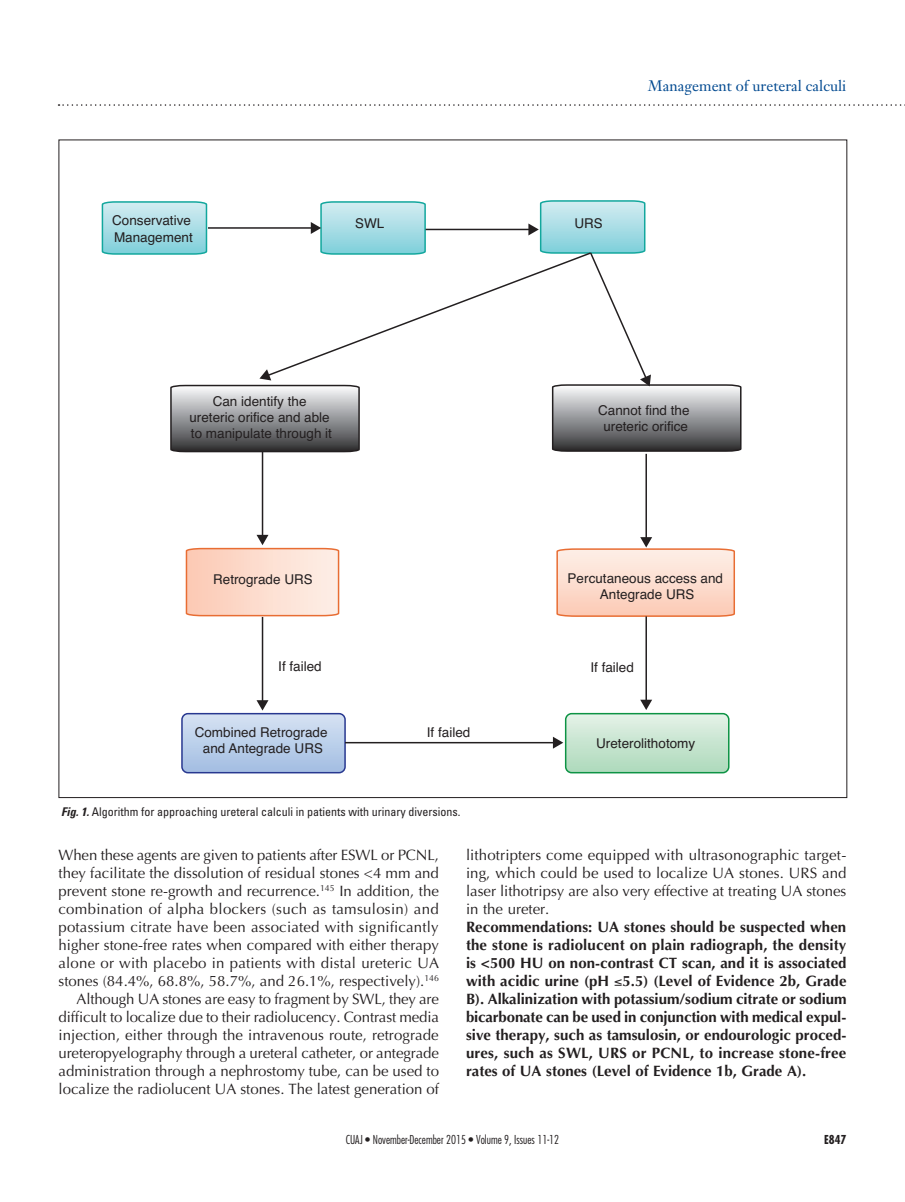
<style>
.page{position:relative;width:905px;height:1202px;background:#fff}
.page>*{position:absolute;margin:0;border:0;box-sizing:border-box;transform-origin:0 0}
.t1{font:15px/18px "Optima";color:#231f20;text-align:right}
.t2{font:700 15px/18px "Optima";color:#231f20;text-align:justify}
.t3{font:15px "Janson Text";color:#014990}
.t4{font:13.5px/16.2px "Helvetica";color:#231f20;text-align:center}
.t5{font:condensed 12px "Univers";color:#231f20}
.t6{font:300 condensed 12px "Futura";color:#231f20}
.t7{font:700 condensed 12px "Futura";color:#231f20}
.s1{font-weight:700;font-style:italic}
</style>
<div class="page">
<svg style="left:58px;top:104px;width:847px;height:2px"></svg>
<div style="left:565px;top:713px;width:164px;height:60px;border:2px solid #0d9344;border-radius:6px"></div>
<div style="left:181px;top:713px;width:165px;height:60px;border:2px solid #283890;border-radius:6px"></div>
<svg style="left:101px;top:200px;width:641px;height:253px"></svg>
<hr style="left:262px;top:451px;width:1px;height:85px;background:#231f20">
<svg style="left:185px;top:535px;width:155px;height:82px"></svg>
<hr style="left:645px;top:454px;width:2px;height:85px;background:#231f20">
<svg style="left:556px;top:537px;width:179px;height:80px"></svg>
<hr style="left:262px;top:617px;width:1px;height:85px;background:#231f20">
<svg style="left:182px;top:700px;width:163px;height:72px"></svg>
<hr style="left:645px;top:616px;width:2px;height:85px;background:#231f20">
<hr style="left:345px;top:742px;width:209px;height:1px;background:#231f20">
<svg style="left:553px;top:699px;width:175px;height:73px"></svg>
<p class="t3" style="left:648px;top:76px;width:200px">Management of ureteral calculi</p>
<p class="t4" style="left:112px;top:213px;width:82px;text-align:left">Conservative<br>Management</p>
<p class="t4" style="left:355px;top:216px;width:31px">SWL</p>
<p class="t4" style="left:574px;top:216px;width:30px">URS</p>
<p class="t4" style="left:189px;top:393px;width:144px">Can identify the<br>ureteric orifice and able to manipulate through it</p>
<p class="t4" style="left:213px;top:571px;width:101px">Retrograde URS</p>
<p class="t4" style="left:278px;top:658px;width:45px">If failed</p>
<p class="t4" style="left:598px;top:402px;width:93px">Cannot find the ureteric orifice</p>
<p class="t4" style="left:567px;top:570px;width:157px">Percutaneous access and<br>Antegrade URS</p>
<p class="t4" style="left:590px;top:659px;width:45px">If failed</p>
<p class="t4" style="left:427px;top:724px;width:45px">If failed</p>
<p class="t4" style="left:195px;top:724px;width:134px">Combined Retrograde and Antegrade URS</p>
<p class="t4" style="left:596px;top:735px;width:101px">Ureterolithotomy</p>
<p class="t5" style="left:61px;top:804px;width:401px"><span class="s1">Fig. 1.</span> Algorithm for approaching ureteral calculi in patients with urinary diversions.</p>
<p class="t1" style="left:58px;top:846px;width:382px">When these agents are given to patients after ESWL or PCNL, they facilitate the dissolution of residual stones &lt;4 mm and prevent stone re-growth and recurrence.<sup>145</sup> In addition, the combination of alpha blockers (such as tamsulosin) and potassium citrate have been associated with significantly higher stone-free rates when compared with either therapy alone or with placebo in patients with distal ureteric UA stones (84.4%, 68.8%, 58.7%, and 26.1%, respectively).<sup>146<br></sup>Although UA stones are easy to fragment by SWL, they are difficult to localize due to their radiolucency. Contrast media injection, either through the intravenous route, retrograde ureteropyelography through a ureteral catheter, or antegrade administration through a nephrostomy tube, can be used to localize the radiolucent UA stones. The latest generation of</p>
<p class="t1" style="left:466px;top:846px;width:382px;text-align:justify">lithotripters come equipped with ultrasonographic target&shy;ing, which could be used to localize UA stones. URS and laser lithotripsy are also very effective at treating UA stones in the ureter.</p>
<p class="t2" style="left:466px;top:918px;width:382px">Recommendations: UA stones should be suspected when the stone is radiolucent on plain radiograph, the density is &lt;500 HU on non-contrast CT scan, and it is associated with acidic urine (pH ≤5.5) (Level of Evidence 2b, Grade B). Alkalinization with potassium/sodium citrate or sodium bicarbonate can be used in conjunction with medical expul&shy;sive therapy, such as tamsulosin, or endourologic proced&shy;ures, such as SWL, URS or PCNL, to increase stone-free rates of UA stones (Level of Evidence 1b, Grade A).</p>
<p class="t6" style="left:346px;top:1132px;width:215px">CUAJ • November-December 2015 • Volume 9, Issues 11-12</p>
<p class="t7" style="left:824px;top:1131px;width:24px">E847</p>
</div>
